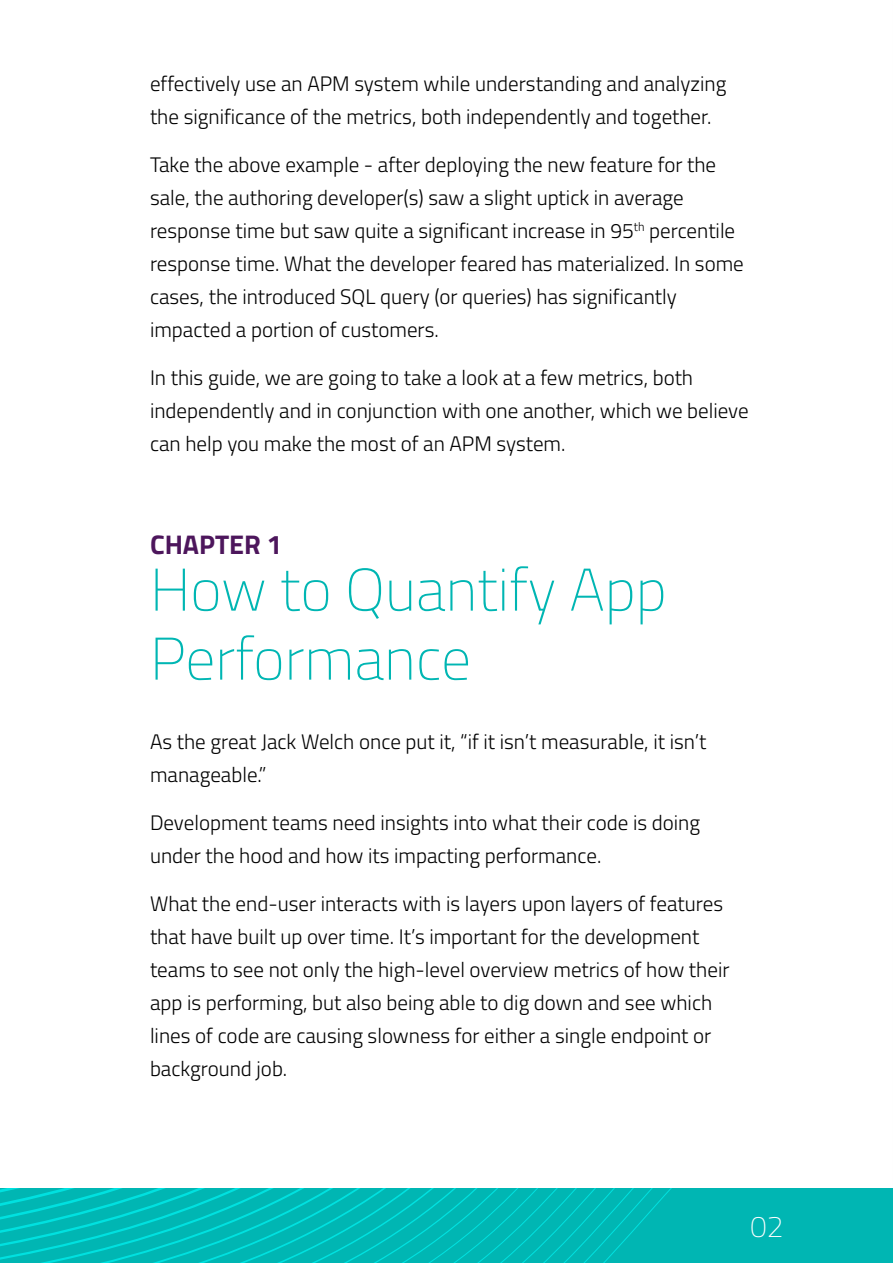
<style>
.page{position:relative;width:893px;height:1263px;background:#fff}
.page>*{position:absolute;margin:0;border:0;box-sizing:border-box;transform-origin:0 0}
.t1{font:100 60px/69px "Titillium";color:#00b6b3}
.t2{font:100 30px "Titillium";color:#fff}
.t3{font:700 27px "Titillium";color:#4d165c}
.t4{font:300 21px/33px "Titillium";color:#000}
</style>
<div class="page">
<svg style="left:0;top:1188px;width:893px;height:75px;background:#00b9b6"></svg>
<p class="t4" style="left:150px;top:66px;width:578px">effectively use an APM system while understanding and analyzing the significance of the metrics, both independently and together.</p>
<p class="t4" style="left:150px;top:147px;width:595px">Take the above example - after deploying the new feature for the sale, the authoring developer(s) saw a slight uptick in average response time but saw quite a significant increase in 95<sup>th</sup> percentile response time. What the developer feared has materialized. In some cases, the introduced SQL query (or queries) has significantly impacted a portion of customers.</p>
<p class="t4" style="left:150px;top:360px;width:600px">In this guide, we are going to take a look at a few metrics, both independently and in conjunction with one another, which we believe can help you make the most of an APM system.</p>
<p class="t3" style="left:150px;top:524px;width:134px">CHAPTER 1</p>
<h1 class="t1" style="left:150px;top:552px;width:518px">How to Quantify App<br>Performance</h1>
<p class="t4" style="left:150px;top:724px;width:558px">As the great Jack Welch once put it, “if it isn’t measurable, it isn’t manageable.”</p>
<p class="t4" style="left:150px;top:805px;width:552px">Development teams need insights into what their code is doing under the hood and how its impacting performance.</p>
<p class="t4" style="left:150px;top:886px;width:581px">What the end-user interacts with is layers upon layers of features that have built up over time. It’s important for the development teams to see not only the high-level overview metrics of how their app is performing, but also being able to dig down and see which lines of code are causing slowness for either a single endpoint or background job.</p>
<h2 class="t2" style="left:750px;top:1205px;width:35px">02</h2>
</div>
